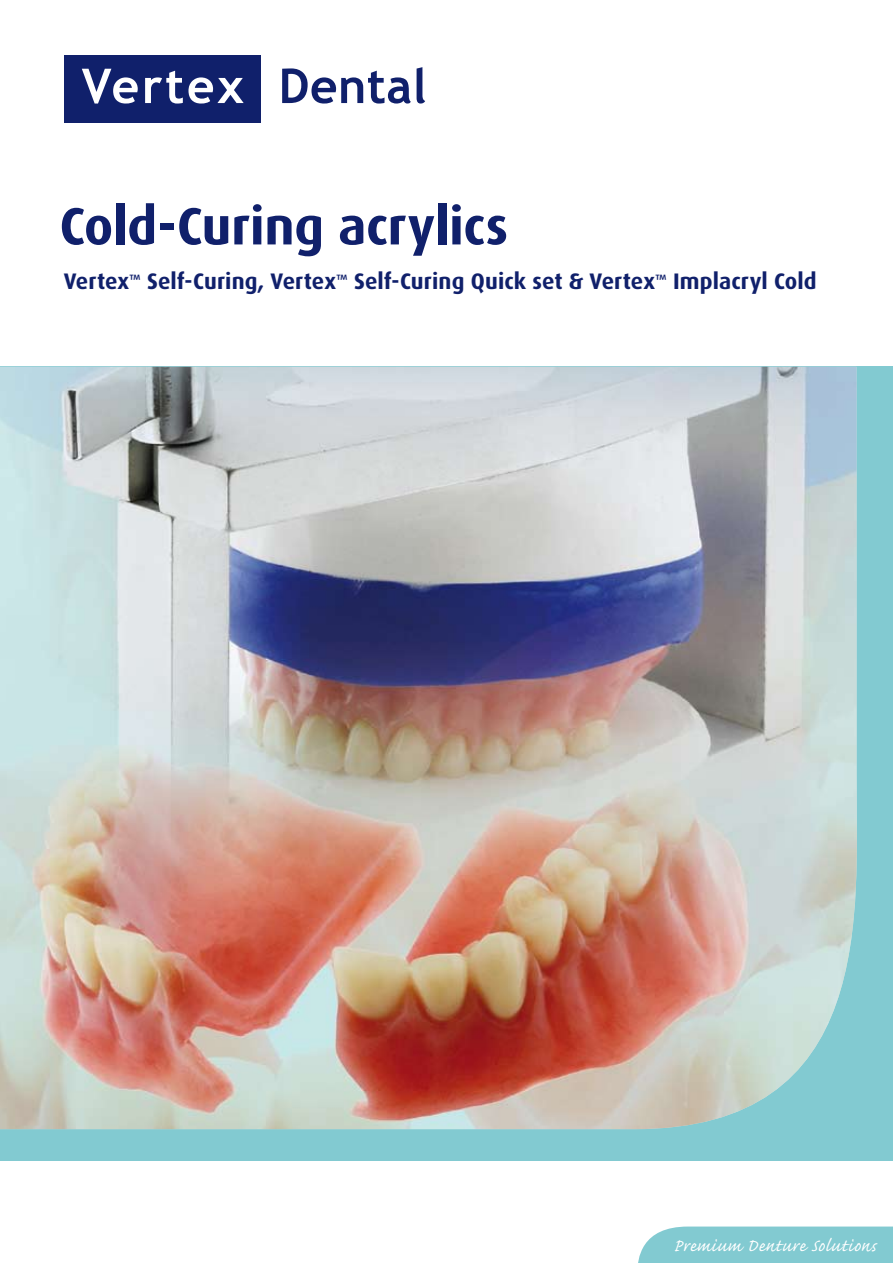
<style>
.page{position:relative;width:893px;height:1263px;background:#fff}
.page>*{position:absolute;margin:0;border:0;box-sizing:border-box;transform-origin:0 0}
.t1{font:700 52.5px "Dax";letter-spacing:-.005em;color:#10206b}
.t2{font:700 22.5px "Dax";letter-spacing:.005em;color:#10206b}
.t3{font:22.35px "Caflisch Script Pro";letter-spacing:.02em;color:#fff}
</style>
<div class="page">
<div style="left:638px;top:1226px;width:255px;height:37px;background:#82cad1"></div>
<div style="left:0;top:367px;width:893px;height:794px;background:#82cad1"></div>
<img style="left:0;top:367px;width:857px;height:762px">
<div style="left:64px;top:55px;width:196px;height:67px;background:#10206b"></div>
<svg style="left:82px;top:69px;width:56px;height:35px"></svg>
<svg style="left:145px;top:71px;width:99px;height:33px"></svg>
<svg style="left:282px;top:68px;width:129px;height:36px"></svg>
<svg style="left:417px;top:67px;width:8px;height:37px"></svg>
<h1 class="t1" style="left:60px;top:197px;width:450px">Cold-Curing acrylics</h1>
<p class="t2" style="left:64px;top:269px;width:754px">Vertex<sup>™</sup> Self-Curing, Vertex<sup>™</sup> Self-Curing Quick set &amp; Vertex<sup>™</sup> Implacryl Cold</p>
<p class="t3" style="left:673px;top:1234px;width:204px">Premium Denture Solutions</p>
</div>
